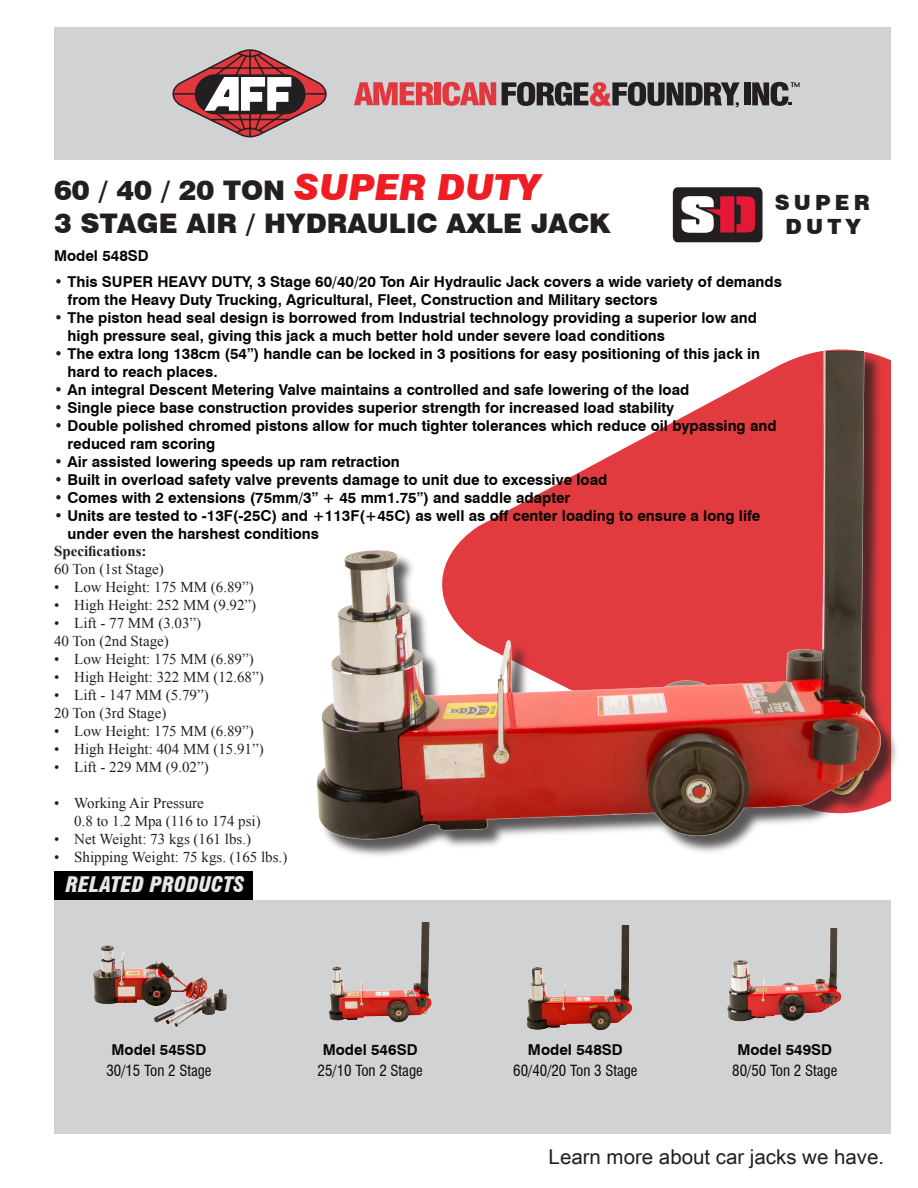
<style>
.page{position:relative;width:918px;height:1188px;background:#fff}
.page>*{position:absolute;margin:0;border:0;box-sizing:border-box;transform-origin:0 0}
.Product_Name{font:900 27px "Swiss 721 BT";color:#231f20}
.t1{font:italic 900 condensed 21px "Swiss 721 BT";color:#e6e7e9}
.t2{font:900 21px/24.2px "Swiss 721 BT";letter-spacing:.2em;color:#231f20;text-align:center}
.t3{font:20.4px "Arial Unicode MS";color:#221e1f}
.Body{font:700 15px/18px "Swiss 721 BT";color:#040503}
.t4{font:15px/18px "Times New Roman";color:#231f20;text-align:justify}
.t5{font:condensed 15px "Swiss 721 BT";color:#040503}
.t6{font:700 15px "Times New Roman";color:#231f20}
.Model_Item{font:700 15px "Swiss 721 BT";color:#040503}
.s1{font-style:italic;font-size:36px;color:#ee1d23}
.s2{color:#231f20}
</style>
<div class="page">
<div style="left:54px;top:872px;width:198px;height:29px;background:#000"></div>
<div style="left:54px;top:27px;width:837px;height:133px;background:#d1d2d4"></div>
<svg style="left:172px;top:49px;width:155px;height:88px"></svg>
<div style="left:744px;top:82px;width:6px;height:23px;background:#231f20"></div>
<svg style="left:502px;top:82px;width:238px;height:25px"></svg>
<svg style="left:354px;top:82px;width:80px;height:23px"></svg>
<div style="left:435px;top:82px;width:6px;height:23px;background:#e1373d"></div>
<svg style="left:442px;top:82px;width:54px;height:24px"></svg>
<svg style="left:752px;top:82px;width:48px;height:24px"></svg>
<div style="left:54px;top:900px;width:837px;height:234px;background:#d1d2d4"></div>
<img style="left:317px;top:351px;width:574px;height:505px">
<svg style="left:673px;top:187px;width:90px;height:55px"></svg>
<img style="left:329px;top:922px;width:103px;height:101px">
<img style="left:93px;top:945px;width:134px;height:82px">
<img style="left:526px;top:926px;width:107px;height:105px">
<img style="left:727px;top:929px;width:115px;height:93px">
<p class="Product_Name" style="left:54px;top:174px;width:488px">60 / 40 / 20 TON <span class="s1">SUPER DUTY</span></p>
<p class="Product_Name" style="left:54px;top:207px;width:558px">3 STAGE AIR / HYDRAULIC AXLE JACK</p>
<p class="Model_Item" style="left:54px;top:247px;width:96px">Model 548SD</p>
<p class="Body" style="left:68px;top:273px;width:716px;text-indent:-14px"><span class="s2">•</span> This SUPER HEAVY DUTY, 3 Stage 60/40/20 Ton Air Hydraulic Jack covers a wide variety of demands from the Heavy Duty Trucking, Agricultural, Fleet, Construction and Military sectors</p>
<p class="Body" style="left:68px;top:309px;width:691px;text-indent:-14px"><span class="s2">•</span> The piston head seal design is borrowed from Industrial technology providing a superior low and high pressure seal, giving this jack a much better hold under severe load conditions</p>
<p class="Body" style="left:68px;top:345px;width:694px;text-indent:-14px"><span class="s2">•</span> The extra long 138cm (54”) handle can be locked in 3 positions for easy positioning of this jack in hard to reach places.</p>
<p class="Body" style="left:54px;top:381px;width:637px"><span class="s2">•</span> An integral Descent Metering Valve maintains a controlled and safe lowering of the load</p>
<p class="Body" style="left:54px;top:399px;width:622px"><span class="s2">•</span> Single piece base construction provides superior strength for increased load stability</p>
<p class="Body" style="left:68px;top:417px;width:711px;text-indent:-14px"><span class="s2">•</span> Double polished chromed pistons allow for much tighter tolerances which reduce oil bypassing and reduced ram scoring</p>
<p class="Body" style="left:54px;top:453px;width:347px"><span class="s2">•</span> Air assisted lowering speeds up ram retraction</p>
<p class="Body" style="left:54px;top:471px;width:555px"><span class="s2">•</span> Built in overload safety valve prevents damage to unit due to excessive load</p>
<p class="Body" style="left:54px;top:489px;width:518px"><span class="s2">•</span> Comes with 2 extensions (75mm/3” + 45 mm1.75”) and saddle adapter</p>
<p class="Body" style="left:68px;top:507px;width:695px;text-indent:-14px"><span class="s2">•</span> Units are tested to -13F(-25C) and +113F(+45C) as well as off center loading to ensure a long life under even the harshest conditions</p>
<p class="t2" style="left:775px;top:190px;width:97px">SUPER<br>DUTY</p>
<p class="t6" style="left:54px;top:541px;width:94px">Specifications:</p>
<p class="t4" style="left:54px;top:560px;width:111px">60 Ton (1st Stage)</p>
<p class="t4" style="left:74px;top:578px;width:181px">Low Height: 175 MM (6.89”)</p>
<p class="t4" style="left:74px;top:596px;width:184px">High Height: 252 MM (9.92”)</p>
<p class="t4" style="left:74px;top:614px;width:129px">Lift - 77 MM (3.03”)</p>
<p class="t4" style="left:54px;top:632px;width:116px">40 Ton (2nd Stage)</p>
<p class="t4" style="left:74px;top:650px;width:181px">Low Height: 175 MM (6.89”)</p>
<p class="t4" style="left:74px;top:668px;width:191px">High Height: 322 MM (12.68”)</p>
<p class="t4" style="left:74px;top:686px;width:136px">Lift - 147 MM (5.79”)</p>
<p class="t4" style="left:54px;top:704px;width:114px">20 Ton (3rd Stage)</p>
<p class="t4" style="left:74px;top:722px;width:181px">Low Height: 175 MM (6.89”)</p>
<p class="t4" style="left:74px;top:740px;width:191px">High Height: 404 MM (15.91”)</p>
<p class="t4" style="left:74px;top:758px;width:136px">Lift - 229 MM (9.02”)</p>
<p class="t4" style="left:74px;top:794px;width:131px">Working Air Pressure</p>
<p class="t4" style="left:74px;top:812px;width:188px">0.8 to 1.2 Mpa (116 to 174 psi)</p>
<p class="t4" style="left:74px;top:830px;width:178px">Net Weight: 73 kgs (161 lbs.)</p>
<p class="t4" style="left:74px;top:848px;width:215px">Shipping Weight: 75 kgs. (165 lbs.)</p>
<p class="t4" style="left:54px;top:578px;width:7px">• • •</p>
<p class="t4" style="left:54px;top:650px;width:7px">• • •</p>
<p class="t4" style="left:54px;top:722px;width:7px">• • •</p>
<p class="t4" style="left:54px;top:794px;width:7px">•</p>
<p class="t4" style="left:54px;top:830px;width:7px">• •</p>
<p class="t1" style="left:66px;top:872px;width:180px">RELATED PRODUCTS</p>
<p class="Body" style="left:112px;top:1040px;width:96px">Model 545SD</p>
<p class="t5" style="left:106px;top:1061px;width:107px">30/15 Ton 2 Stage</p>
<p class="Body" style="left:323px;top:1040px;width:96px">Model 546SD</p>
<p class="t5" style="left:318px;top:1061px;width:107px">25/10 Ton 2 Stage</p>
<p class="Body" style="left:528px;top:1040px;width:96px">Model 548SD</p>
<p class="t5" style="left:513px;top:1061px;width:126px">60/40/20 Ton 3 Stage</p>
<p class="Body" style="left:737px;top:1040px;width:96px">Model 549SD</p>
<p class="t5" style="left:732px;top:1061px;width:107px">80/50 Ton 2 Stage</p>
<h3 class="t3" style="left:549px;top:1142px;width:337px">Learn more about car jacks we have.</h3>
</div>
